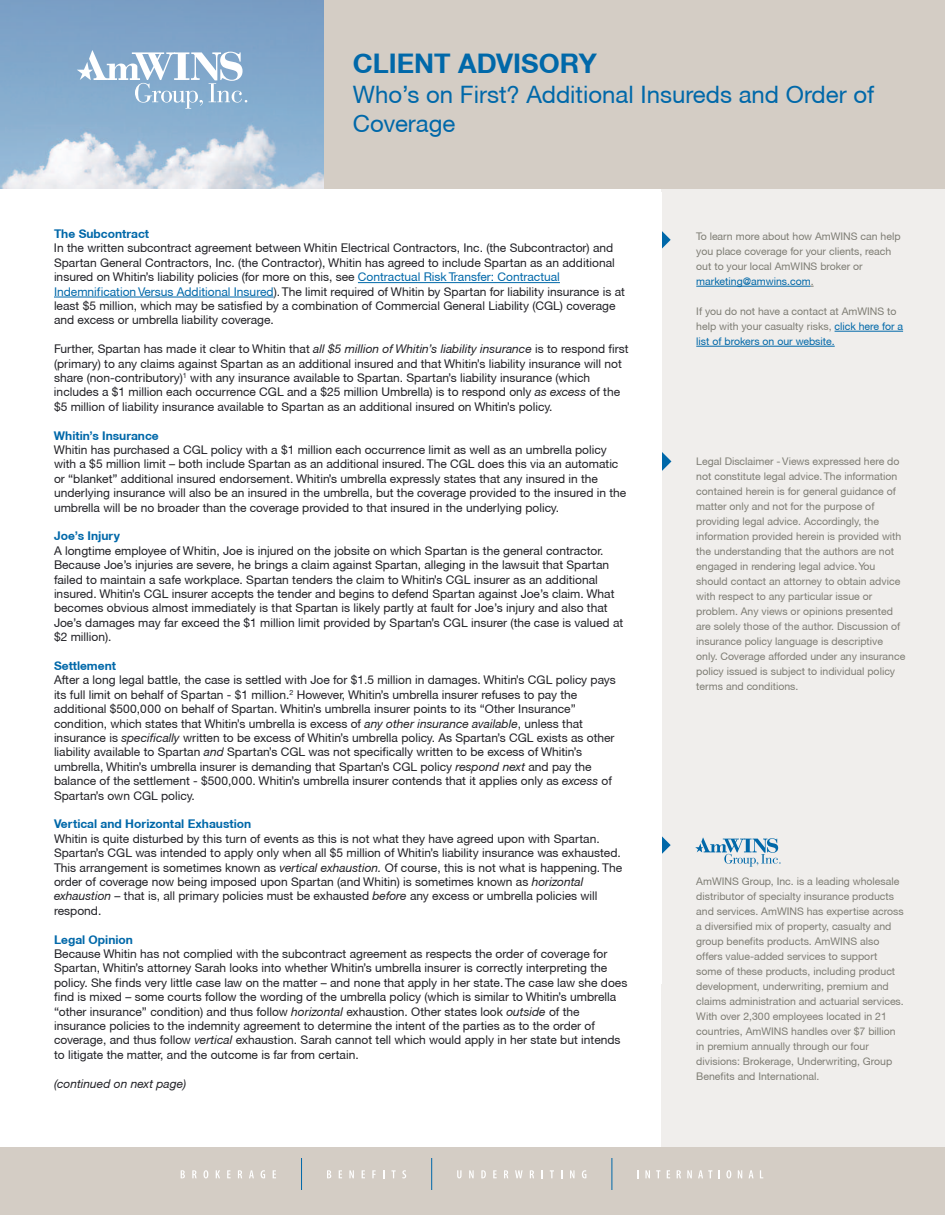
<style>
.page{position:relative;width:945px;height:1215px;background:#fff}
.page>*{position:absolute;margin:0;border:0;box-sizing:border-box;transform-origin:0 0}
.t1{font:700 27px "Helvetica Neue CE";color:#0068a9}
.t2{font:24px/28.8px "Helvetica Neue CE";color:#0068a9}
.t3{font:12px/14.4px "Helvetica Neue CE";color:#212126}
.t4{font:700 12px "Helvetica Neue CE";color:#0068a9}
.t5{font:italic 12px "Helvetica Neue CE";color:#212126}
.t6{font:10.5px/15px "Helvetica Neue CE";color:#7e7d74}
.s1{color:#0068a9}
.s2{font-style:italic}
</style>
<div class="page">
<div style="left:662px;top:181px;width:283px;height:977px;background:#f0eeec"></div>
<img style="left:0;top:0;width:324px;height:189px">
<div style="left:324px;top:0;width:621px;height:189px;background:#d4cdc5"></div>
<svg style="left:77px;top:50px;width:170px;height:59px"></svg>
<svg style="left:662px;top:231px;width:9px;height:18px"></svg>
<hr style="left:696px;top:286px;width:115px;height:1px;background:#0068a9">
<hr style="left:835px;top:331px;width:68px;height:1px;background:#0068a9">
<hr style="left:696px;top:346px;width:139px;height:1px;background:#0068a9">
<svg style="left:695px;top:838px;width:86px;height:29px"></svg>
<svg style="left:662px;top:836px;width:9px;height:18px"></svg>
<svg style="left:662px;top:452px;width:9px;height:19px"></svg>
<hr style="left:358px;top:282px;width:202px;height:1px;background:#0068a9">
<hr style="left:54px;top:297px;width:220px;height:1px;background:#0068a9">
<div style="left:0;top:1148px;width:945px;height:67px;background:#d4cdc5"></div>
<hr style="left:431px;top:1159px;width:1px;height:31px;background:#0068a9">
<hr style="left:612px;top:1159px;width:1px;height:31px;background:#0068a9">
<hr style="left:301px;top:1159px;width:1px;height:31px;background:#0068a9">
<svg style="left:181px;top:1170px;width:4px;height:8px"></svg>
<svg style="left:192px;top:1170px;width:5px;height:8px"></svg>
<svg style="left:204px;top:1170px;width:4px;height:8px"></svg>
<svg style="left:216px;top:1170px;width:4px;height:8px"></svg>
<svg style="left:227px;top:1170px;width:4px;height:8px"></svg>
<svg style="left:238px;top:1170px;width:4px;height:8px"></svg>
<svg style="left:249px;top:1170px;width:5px;height:8px"></svg>
<svg style="left:261px;top:1170px;width:4px;height:8px"></svg>
<svg style="left:273px;top:1170px;width:3px;height:8px"></svg>
<svg style="left:327px;top:1170px;width:4px;height:8px"></svg>
<svg style="left:339px;top:1170px;width:3px;height:8px"></svg>
<svg style="left:349px;top:1170px;width:5px;height:8px"></svg>
<svg style="left:362px;top:1170px;width:3px;height:8px"></svg>
<svg style="left:372px;top:1170px;width:4px;height:8px"></svg>
<svg style="left:391px;top:1170px;width:5px;height:8px"></svg>
<svg style="left:402px;top:1170px;width:4px;height:8px"></svg>
<svg style="left:457px;top:1170px;width:5px;height:8px"></svg>
<svg style="left:469px;top:1170px;width:5px;height:8px"></svg>
<svg style="left:481px;top:1170px;width:5px;height:8px"></svg>
<svg style="left:493px;top:1170px;width:4px;height:8px"></svg>
<svg style="left:504px;top:1170px;width:4px;height:8px"></svg>
<svg style="left:515px;top:1170px;width:8px;height:8px"></svg>
<svg style="left:530px;top:1170px;width:4px;height:8px"></svg>
<svg style="left:541px;top:1170px;width:2px;height:8px"></svg>
<svg style="left:550px;top:1170px;width:4px;height:8px"></svg>
<svg style="left:570px;top:1170px;width:5px;height:8px"></svg>
<svg style="left:582px;top:1170px;width:4px;height:8px"></svg>
<svg style="left:637px;top:1170px;width:2px;height:8px"></svg>
<svg style="left:645px;top:1170px;width:5px;height:8px"></svg>
<svg style="left:656px;top:1170px;width:4px;height:8px"></svg>
<svg style="left:667px;top:1170px;width:3px;height:8px"></svg>
<svg style="left:677px;top:1170px;width:4px;height:8px"></svg>
<svg style="left:687px;top:1170px;width:5px;height:8px"></svg>
<svg style="left:698px;top:1170px;width:14px;height:8px"></svg>
<svg style="left:726px;top:1170px;width:5px;height:8px"></svg>
<svg style="left:738px;top:1170px;width:4px;height:8px"></svg>
<svg style="left:749px;top:1170px;width:5px;height:8px"></svg>
<h1 class="t1" style="left:353px;top:54px;width:245px">CLIENT ADVISORY</h1>
<h2 class="t2" style="left:353px;top:83px;width:523px">Who’s on First? Additional Insureds and Order of<br>Coverage</h2>
<p class="t4" style="left:54px;top:229px;width:97px">The Subcontract</p>
<p class="t3" style="left:54px;top:242px;width:572px">In the written subcontract agreement between Whitin Electrical Contractors, Inc. (the Subcontractor) and Spartan General Contractors, Inc. (the Contractor), Whitin has agreed to include Spartan as an additional insured on Whitin’s liability policies (for more on this, see <span class="s1">Contractual Risk Transfer: Contractual Indemnification Versus Additional Insured</span>). The limit required of Whitin by Spartan for liability insurance is at least $5 million, which may be satisfied by a combination of Commercial General Liability (CGL) coverage and excess or umbrella liability coverage.</p>
<p class="t3" style="left:54px;top:343px;width:576px">Further, Spartan has made it clear to Whitin that <span class="s2">all $5 million of Whitin’s liability insurance</span> is to respond first (primary) to any claims against Spartan as an additional insured and that Whitin’s liability insurance will not share (non-contributory)<sup>1</sup> with any insurance available to Spartan. Spartan’s liability insurance (which includes a $1 million each occurrence CGL and a $25 million Umbrella) is to respond only <span class="s2">as excess</span> of the $5 million of liability insurance available to Spartan as an additional insured on Whitin’s policy.</p>
<p class="t4" style="left:54px;top:431px;width:106px">Whitin’s Insurance</p>
<p class="t3" style="left:54px;top:444px;width:574px">Whitin has purchased a CGL policy with a $1 million each occurrence limit as well as an umbrella policy with a $5 million limit – both include Spartan as an additional insured. The CGL does this via an automatic or “blanket” additional insured endorsement. Whitin’s umbrella expressly states that any insured in the underlying insurance will also be an insured in the umbrella, but the coverage provided to the insured in the umbrella will be no broader than the coverage provided to that insured in the underlying policy.</p>
<p class="t4" style="left:54px;top:532px;width:68px">Joe’s Injury</p>
<p class="t3" style="left:54px;top:545px;width:571px">A longtime employee of Whitin, Joe is injured on the jobsite on which Spartan is the general contractor.<br>Because Joe’s injuries are severe, he brings a claim against Spartan, alleging in the lawsuit that Spartan failed to maintain a safe workplace. Spartan tenders the claim to Whitin’s CGL insurer as an additional insured. Whitin’s CGL insurer accepts the tender and begins to defend Spartan against Joe’s claim. What becomes obvious almost immediately is that Spartan is likely partly at fault for Joe’s injury and also that Joe’s damages may far exceed the $1 million limit provided by Spartan’s CGL insurer (the case is valued at $2 million).</p>
<p class="t4" style="left:54px;top:661px;width:64px">Settlement</p>
<p class="t3" style="left:54px;top:674px;width:563px">After a long legal battle, the case is settled with Joe for $1.5 million in damages. Whitin’s CGL policy pays its full limit on behalf of Spartan - $1 million.<sup>2</sup> However, Whitin’s umbrella insurer refuses to pay the additional $500,000 on behalf of Spartan. Whitin’s umbrella insurer points to its “Other Insurance” condition, which states that Whitin’s umbrella is excess of <span class="s2">any other insurance available</span>, unless that insurance is <span class="s2">specifically</span> written to be excess of Whitin’s umbrella policy. As Spartan’s CGL exists as other liability available to Spartan <span class="s2">and</span> Spartan’s CGL was not specifically written to be excess of Whitin’s umbrella, Whitin’s umbrella insurer is demanding that Spartan’s CGL policy <span class="s2">respond next</span> and pay the balance of the settlement - $500,000. Whitin’s umbrella insurer contends that it applies only as <span class="s2">excess</span> of Spartan’s own CGL policy.</p>
<p class="t4" style="left:54px;top:820px;width:199px">Vertical and Horizontal Exhaustion</p>
<p class="t3" style="left:54px;top:833px;width:570px">Whitin is quite disturbed by this turn of events as this is not what they have agreed upon with Spartan.<br>Spartan’s CGL was intended to apply only when all $5 million of Whitin’s liability insurance was exhausted.<br>This arrangement is sometimes known as <span class="s2">vertical exhaustion.</span> Of course, this is not what is happening. The order of coverage now being imposed upon Spartan (and Whitin) is sometimes known as <span class="s2">horizontal exhaustion</span> – that is, all primary policies must be exhausted <span class="s2">before</span> any excess or umbrella policies will respond.</p>
<p class="t4" style="left:54px;top:935px;width:81px">Legal Opinion</p>
<p class="t3" style="left:54px;top:948px;width:575px">Because Whitin has not complied with the subcontract agreement as respects the order of coverage for Spartan, Whitin’s attorney Sarah looks into whether Whitin’s umbrella insurer is correctly interpreting the policy. She finds very little case law on the matter – and none that apply in her state. The case law she does find is mixed – some courts follow the wording of the umbrella policy (which is similar to Whitin’s umbrella “other insurance” condition) and thus follow <span class="s2">horizontal</span> exhaustion. Other states look <span class="s2">outside</span> of the insurance policies to the indemnity agreement to determine the intent of the parties as to the order of coverage, and thus follow <span class="s2">vertical</span> exhaustion. Sarah cannot tell which would apply in her state but intends to litigate the matter, and the outcome is far from certain.</p>
<p class="t5" style="left:54px;top:1079px;width:134px">(continued on next page)</p>
<p class="t6" style="left:696px;top:230px;width:206px">To learn more about how AmWINS can help you place coverage for your clients, reach out to your local AmWINS broker or <span class="s1">marketing@amwins.com</span>.</p>
<p class="t6" style="left:696px;top:305px;width:208px">If you do not have a contact at AmWINS to help with your casualty risks, <span class="s1">click here for a list of brokers on our website.</span></p>
<p class="t6" style="left:696px;top:455px;width:211px">Legal Disclaimer - Views expressed here do not constitute legal advice. The information contained herein is for general guidance of matter only and not for the purpose of providing legal advice. Accordingly, the information provided herein is provided with the understanding that the authors are not engaged in rendering legal advice.You should contact an attorney to obtain advice with respect to any particular issue or problem. Any views or opinions presented are solely those of the author. Discussion of insurance policy language is descriptive only. Coverage afforded under any insurance policy issued is subject to individual policy terms and conditions.</p>
<p class="t6" style="left:696px;top:875px;width:209px">AmWINS Group, Inc. is a leading wholesale distributor of specialty insurance products and services. AmWINS has expertise across a diversified mix of property, casualty and group benefits products. AmWINS also offers value-added services to support some of these products, including product development, underwriting, premium and claims administration and actuarial services.<br>With over 2,300 employees located in 21 countries, AmWINS handles over $7 billion in premium annually through our four divisions: Brokerage, Underwriting, Group Benefits and International.</p>
</div>
